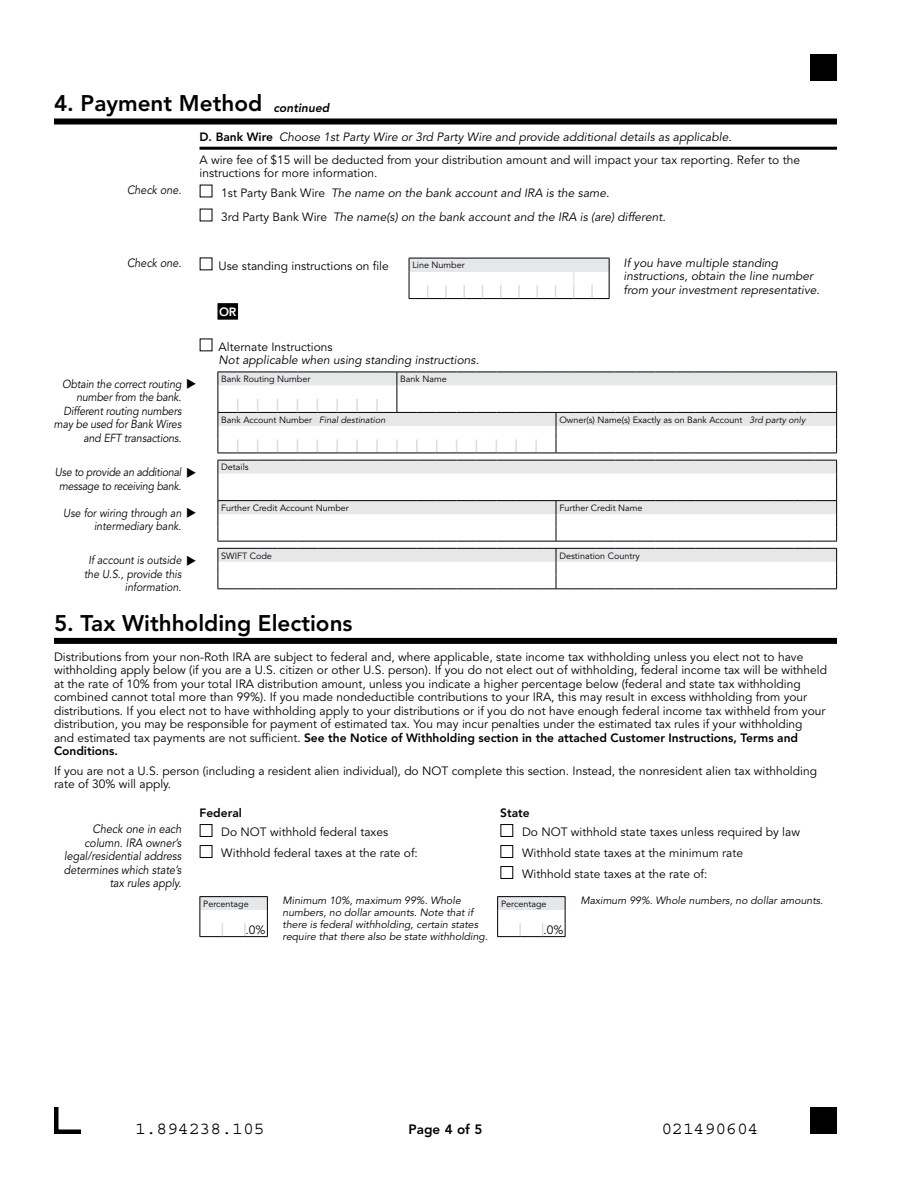
<style>
.page{position:relative;width:918px;height:1188px;background:#fff}
.page>*{position:absolute;margin:0;border:0;box-sizing:border-box;transform-origin:0 0}
.t1{font:800 22.5px "Avenir LT Std";color:#000}
.t2{font:18px "Courier Std";color:#000}
.t3{font:800 13.5px "Avenir LT Std";color:#000}
.t4{font:12px/13.5px "Avenir LT Std";color:#000}
.t5{font:italic 12px/13.5px "Avenir LT Std";color:#000}
.t6{font:italic 12px/13.5px "Avenir LT Std";color:#000;text-align:right;scale:.9 1}
.t7{font:800 12px "Avenir LT Std";color:#000}
.t8{font:italic 800 12px "Avenir LT Std";color:#000}
.t9{font:800 12px "Avenir LT Std";color:#fff}
.t10{font:italic 11.7px/13.5px "Avenir LT Std";letter-spacing:-.01em;color:#000;scale:.9 1}
.t11{font:italic 10.5px/12px "Avenir LT Std";color:#000}
.t12{font:9px "Avenir LT Std";color:#000}
.s1{font-weight:800}
.s2{font-style:italic}
.s3{font-style:normal}
</style>
<div class="page">
<div style="left:54px;top:119px;width:783px;height:6px;background:#000"></div>
<hr style="left:200px;top:147px;width:637px;height:3px;background:#000">
<div style="left:409px;top:258px;width:200px;height:14px;background:#e6e7e8"></div>
<hr style="left:409px;top:258px;width:201px;height:1px;background:#000">
<svg style="left:609px;top:258px;width:1px;height:40px"></svg>
<svg style="left:409px;top:258px;width:1px;height:40px"></svg>
<hr style="left:409px;top:298px;width:201px;height:1px;background:#000">
<svg style="left:427px;top:285px;width:1px;height:13px"></svg>
<svg style="left:445px;top:285px;width:2px;height:13px"></svg>
<svg style="left:463px;top:285px;width:2px;height:13px"></svg>
<svg style="left:482px;top:285px;width:1px;height:13px"></svg>
<svg style="left:500px;top:285px;width:1px;height:13px"></svg>
<svg style="left:518px;top:285px;width:2px;height:13px"></svg>
<svg style="left:537px;top:285px;width:1px;height:13px"></svg>
<svg style="left:555px;top:285px;width:1px;height:13px"></svg>
<svg style="left:591px;top:285px;width:2px;height:13px"></svg>
<svg style="left:573px;top:272px;width:2px;height:26px"></svg>
<div style="left:218px;top:303px;width:20px;height:17px;background:#000"></div>
<svg style="left:218px;top:372px;width:619px;height:82px"></svg>
<svg style="left:218px;top:460px;width:619px;height:82px"></svg>
<svg style="left:218px;top:548px;width:619px;height:41px"></svg>
<div style="left:54px;top:638px;width:783px;height:6px;background:#000"></div>
<div style="left:200px;top:824px;width:12px;height:13px;border:1px solid #000"></div>
<div style="left:200px;top:845px;width:12px;height:13px;border:1px solid #000"></div>
<div style="left:500px;top:824px;width:13px;height:13px;border:1px solid #000"></div>
<div style="left:500px;top:845px;width:13px;height:13px;border:1px solid #000"></div>
<div style="left:500px;top:866px;width:13px;height:13px;border:1px solid #000"></div>
<svg style="left:200px;top:896px;width:68px;height:41px"></svg>
<svg style="left:497px;top:896px;width:69px;height:41px"></svg>
<div style="left:810px;top:54px;width:27px;height:27px;background:#000"></div>
<div style="left:810px;top:1107px;width:27px;height:27px;background:#000"></div>
<svg style="left:54px;top:1107px;width:27px;height:27px"></svg>
<h1 class="t1" style="left:54px;top:90px;width:210px">4. Payment Method</h1>
<p class="t4" style="left:200px;top:126px;width:602px;line-height:22.5px"><span class="s1">D. Bank Wire</span> <span class="s2">Choose 1st Party Wire or 3rd Party Wire and provide additional details as applicable.<br></span>A wire fee of $15 will be deducted from your distribution amount and will impact your tax reporting. Refer to the</p>
<p class="t4" style="left:200px;top:167px;width:180px">instructions for more information.</p>
<p class="t6" style="left:127px;top:183px;width:62px">Check one.</p>
<p class="t5" style="left:221px;top:181px;width:446px;line-height:24px"><span class="s3">1st Party Bank Wire</span> The name on the bank account and IRA is the same.<br><span class="s3">3rd Party Bank Wire</span> The name(s) on the bank account and the IRA is (are) different.</p>
<p class="t6" style="left:127px;top:256px;width:62px">Check one.</p>
<p class="t4" style="left:219px;top:259px;width:172px">Use standing instructions on file</p>
<p class="t12" style="left:412px;top:260px;width:54px">Line Number</p>
<p class="t5" style="left:624px;top:256px;width:198px">If you have multiple standing instructions, obtain the line number from your investment representative.</p>
<p class="t9" style="left:219px;top:304px;width:19px">OR</p>
<p class="t4" style="left:219px;top:340px;width:115px">Alternate Instructions</p>
<p class="t5" style="left:219px;top:354px;width:262px">Not applicable when using standing instructions.</p>
<p class="t10" style="left:62px;top:377px;width:151px">Obtain the correct routing ◆</p>
<p class="t10" style="left:76px;top:391px;width:118px">number from the bank.</p>
<p class="t10" style="left:64px;top:404px;width:133px">Different routing numbers</p>
<p class="t10" style="left:54px;top:418px;width:143px">may be used for Bank Wires</p>
<p class="t10" style="left:84px;top:431px;width:110px">and EFT transactions.</p>
<p class="t8" style="left:273px;top:100px;width:58px">continued</p>
<p class="t12" style="left:221px;top:374px;width:91px">Bank Routing Number</p>
<p class="t12" style="left:400px;top:374px;width:48px">Bank Name</p>
<p class="t12" style="left:221px;top:414px;width:166px">Bank Account Number <span class="s2">Final destination</span></p>
<p class="t12" style="left:559px;top:414px;width:248px">Owner(s) Name(s) Exactly as on Bank Account <span class="s2">3rd party only</span></p>
<p class="t10" style="left:59px;top:466px;width:154px;text-indent:-4px">Use to provide an additional ◆ message to receiving bank.</p>
<p class="t10" style="left:94px;top:506px;width:115px;text-indent:-31px">Use for wiring through an ◆ intermediary bank.</p>
<p class="t10" style="left:84px;top:554px;width:127px;text-indent:4px">If account is outside ◆ the U.S., provide this</p>
<p class="t10" style="left:125px;top:581px;width:64px">information.</p>
<p class="t12" style="left:221px;top:462px;width:29px">Details</p>
<p class="t12" style="left:221px;top:503px;width:129px">Further Credit Account Number</p>
<p class="t12" style="left:559px;top:503px;width:85px">Further Credit Name</p>
<p class="t12" style="left:221px;top:550px;width:52px">SWIFT Code</p>
<p class="t12" style="left:559px;top:550px;width:82px">Destination Country</p>
<h1 class="t1" style="left:54px;top:610px;width:300px">5. Tax Withholding Elections</h1>
<p class="t4" style="left:54px;top:650px;width:775px">Distributions from your non-Roth IRA are subject to federal and, where applicable, state income tax withholding unless you elect not to have withholding apply below (if you are a U.S. citizen or other U.S. person). If you do not elect out of withholding, federal income tax will be withheld at the rate of 10% from your total IRA distribution amount, unless you indicate a higher percentage below (federal and state tax withholding combined cannot total more than 99%). If you made nondeductible contributions to your IRA, this may result in excess withholding from your distributions. If you elect not to have withholding apply to your distributions or if you do not have enough federal income tax withheld from your distribution, you may be responsible for payment of estimated tax. You may incur penalties under the estimated tax rules if your withholding<br>and estimated tax payments are not sufficient. <span class="s1">See the Notice of Withholding section in the attached Customer Instructions, Terms and Conditions.</span></p>
<p class="t4" style="left:54px;top:764px;width:765px">If you are not a U.S. person (including a resident alien individual), do NOT complete this section. Instead, the nonresident alien tax withholding rate of 30% will apply.</p>
<p class="t7" style="left:200px;top:806px;width:44px">Federal</p>
<p class="t7" style="left:500px;top:806px;width:31px">State</p>
<p class="t6" style="left:64px;top:823px;width:132px">Check one in each column. IRA owner’s legal/residential address determines which state’s tax rules apply.</p>
<p class="t4" style="left:221px;top:822px;width:198px;line-height:21px">Do NOT withhold federal taxes<br>Withhold federal taxes at the rate of:</p>
<p class="t4" style="left:522px;top:822px;width:279px;line-height:21px">Do NOT withhold state taxes unless required by law<br>Withhold state taxes at the minimum rate<br>Withhold state taxes at the rate of:</p>
<p class="t12" style="left:203px;top:899px;width:47px">Percentage</p>
<p class="t4" style="left:246px;top:924px;width:22px">.0%</p>
<p class="t11" style="left:283px;top:895px;width:207px">Minimum 10%, maximum 99%. Whole numbers, no dollar amounts. Note that if there is federal withholding, certain states require that there also be state withholding.</p>
<p class="t12" style="left:501px;top:899px;width:47px">Percentage</p>
<p class="t11" style="left:580px;top:895px;width:244px">Maximum 99%. Whole numbers, no dollar amounts.</p>
<p class="t4" style="left:543px;top:924px;width:22px">.0%</p>
<h2 class="t2" style="left:135px;top:1118px;width:131px">1.894238.105</h2>
<p class="t3" style="left:409px;top:1121px;width:75px">Page 4 of 5</p>
<h2 class="t2" style="left:662px;top:1118px;width:99px">021490604</h2>
</div>
